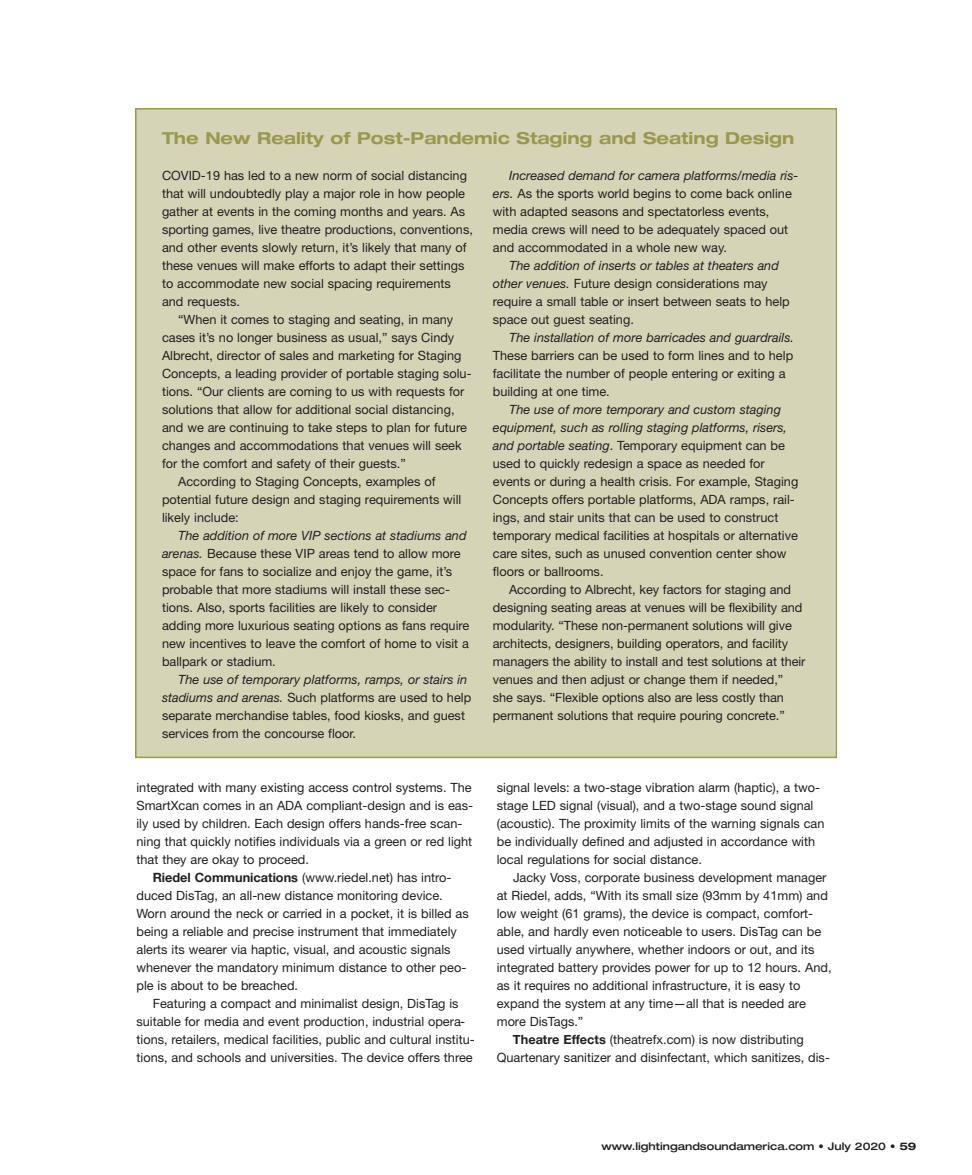
<style>
.page{position:relative;width:972px;height:1175px;background:#fff}
.page>*{position:absolute;margin:0;border:0;box-sizing:border-box;transform-origin:0 0}
.t1{font:700 expanded 16.5px "Helvetica Neue";color:#98984e}
.t2{font:12.75px/18px "Helvetica Neue";color:#231f20}
.t3{font:italic 12.75px "Helvetica Neue";color:#231f20}
.t4{font:500 expanded 10.5px "Helvetica Neue";color:#231f20}
.s1{font-style:italic}
.s2{font-weight:700}
</style>
<div class="page">
<div style="left:136px;top:110px;width:700px;height:646px;background:#d6d4b7"></div>
<p class="t1" style="left:162px;top:132px;width:634px">The New Reality of Post-Pandemic Staging and Seating Design</p>
<p class="t2" style="left:162px;top:168px;width:306px">COVID-19 has led to a new norm of social distancing</p>
<p class="t2" style="left:162px;top:186px;width:305px">that will undoubtedly play a major role in how people</p>
<p class="t2" style="left:162px;top:204px;width:305px">gather at events in the coming months and years. As</p>
<p class="t2" style="left:162px;top:222px;width:312px">sporting games, live theatre productions, conventions,</p>
<p class="t2" style="left:162px;top:240px;width:306px">and other events slowly return, it’s likely that many of</p>
<p class="t2" style="left:162px;top:258px;width:304px">these venues will make efforts to adapt their settings</p>
<p class="t2" style="left:162px;top:276px;width:290px">to accommodate new social spacing requirements</p>
<p class="t2" style="left:162px;top:294px;width:80px">and requests.</p>
<p class="t2" style="left:178px;top:312px;width:277px">“When it comes to staging and seating, in many</p>
<p class="t2" style="left:162px;top:330px;width:294px">cases it’s no longer business as usual,” says Cindy</p>
<p class="t2" style="left:162px;top:348px;width:301px">Albrecht, director of sales and marketing for Staging</p>
<p class="t2" style="left:162px;top:366px;width:311px">Concepts, a leading provider of portable staging solu-</p>
<p class="t2" style="left:162px;top:384px;width:304px">tions. “Our clients are coming to us with requests for</p>
<p class="t2" style="left:162px;top:402px;width:294px">solutions that allow for additional social distancing,</p>
<p class="t2" style="left:162px;top:420px;width:306px">and we are continuing to take steps to plan for future</p>
<p class="t2" style="left:162px;top:438px;width:301px">changes and accommodations that venues will seek</p>
<p class="t2" style="left:162px;top:456px;width:245px">for the comfort and safety of their guests.”</p>
<p class="t2" style="left:178px;top:474px;width:259px">According to Staging Concepts, examples of</p>
<p class="t2" style="left:162px;top:492px;width:301px">potential future design and staging requirements will</p>
<p class="t2" style="left:162px;top:510px;width:78px">likely include:</p>
<p class="t2" style="left:162px;top:528px;width:309px;text-indent:16px"><span class="s1">The addition of more VIP sections at stadiums and arenas.</span> Because these VIP areas tend to allow more space for fans to socialize and enjoy the game, it’s probable that more stadiums will install these sec&shy;tions. Also, sports facilities are likely to consider adding more luxurious seating options as fans require new incentives to leave the comfort of home to visit a ballpark or stadium.</p>
<p class="t2" style="left:162px;top:672px;width:311px;text-indent:16px"><span class="s1">The use of temporary platforms, ramps, or stairs in stadiums and arenas.</span> Such platforms are used to help separate merchandise tables, food kiosks, and guest services from the concourse floor.</p>
<p class="t2" style="left:136px;top:780px;width:337px">integrated with many existing access control systems. The</p>
<p class="t2" style="left:136px;top:798px;width:338px">SmartXcan comes in an ADA compliant-design and is eas-</p>
<p class="t2" style="left:136px;top:816px;width:327px">ily used by children. Each design offers hands-free scan-</p>
<p class="t2" style="left:136px;top:834px;width:337px">ning that quickly notifies individuals via a green or red light</p>
<p class="t2" style="left:137px;top:852px;width:174px">that they are okay to proceed.</p>
<p class="t2" style="left:153px;top:870px;width:300px"><span class="s2">Riedel Communications</span> (www.riedel.net) has intro-</p>
<p class="t2" style="left:137px;top:888px;width:308px">duced DisTag, an all-new distance monitoring device.</p>
<p class="t2" style="left:137px;top:906px;width:334px">Worn around the neck or carried in a pocket, it is billed as</p>
<p class="t2" style="left:137px;top:924px;width:322px">being a reliable and precise instrument that immediately</p>
<p class="t2" style="left:137px;top:942px;width:316px">alerts its wearer via haptic, visual, and acoustic signals</p>
<p class="t2" style="left:137px;top:960px;width:331px">whenever the mandatory minimum distance to other peo-</p>
<p class="t2" style="left:137px;top:978px;width:163px">ple is about to be breached.</p>
<p class="t2" style="left:153px;top:996px;width:307px">Featuring a compact and minimalist design, DisTag is</p>
<p class="t2" style="left:137px;top:1014px;width:330px">suitable for media and event production, industrial opera-</p>
<p class="t2" style="left:137px;top:1032px;width:340px">tions, retailers, medical facilities, public and cultural institu-</p>
<p class="t2" style="left:137px;top:1050px;width:338px">tions, and schools and universities. The device offers three</p>
<p class="t2" style="left:493px;top:168px;width:307px;text-indent:16px"><span class="s1">Increased demand for camera platforms/media ris&shy;ers.</span> As the sports world begins to come back online with adapted seasons and spectatorless events, media crews will need to be adequately spaced out and accommodated in a whole new way.</p>
<p class="t2" style="left:493px;top:258px;width:298px;text-indent:16px"><span class="s1">The addition of inserts or tables at theaters and other venues.</span> Future design considerations may require a small table or insert between seats to help space out guest seating.</p>
<p class="t3" style="left:509px;top:333px;width:287px">The installation of more barricades and guardrails.</p>
<p class="t2" style="left:493px;top:348px;width:302px">These barriers can be used to form lines and to help facilitate the number of people entering or exiting a building at one time.</p>
<p class="t2" style="left:493px;top:402px;width:307px;text-indent:16px"><span class="s1">The use of more temporary and custom staging equipment, such as rolling staging platforms, risers, and portable seating</span>. Temporary equipment can be used to quickly redesign a space as needed for events or during a health crisis. For example, Staging Concepts offers portable platforms, ADA ramps, rail&shy;ings, and stair units that can be used to construct temporary medical facilities at hospitals or alternative care sites, such as unused convention center show floors or ballrooms.</p>
<p class="t2" style="left:493px;top:582px;width:314px;text-indent:16px">According to Albrecht, key factors for staging and designing seating areas at venues will be flexibility and modularity. “These non-permanent solutions will give architects, designers, building operators, and facility managers the ability to install and test solutions at their venues and then adjust or change them if needed,” she says. “Flexible options also are less costly than permanent solutions that require pouring concrete.”</p>
<p class="t2" style="left:497px;top:780px;width:329px">signal levels: a two-stage vibration alarm (haptic), a two&shy;stage LED signal (visual), and a two-stage sound signal (acoustic). The proximity limits of the warning signals can be individually defined and adjusted in accordance with local regulations for social distance.</p>
<p class="t2" style="left:513px;top:870px;width:315px">Jacky Voss, corporate business development manager</p>
<p class="t2" style="left:497px;top:888px;width:333px">at Riedel, adds, “With its small size (93mm by 41mm) and</p>
<p class="t2" style="left:497px;top:906px;width:318px">low weight (61 grams), the device is compact, comfort-</p>
<p class="t2" style="left:497px;top:924px;width:326px">able, and hardly even noticeable to users. DisTag can be</p>
<p class="t2" style="left:497px;top:942px;width:319px">used virtually anywhere, whether indoors or out, and its</p>
<p class="t2" style="left:497px;top:960px;width:336px">integrated battery provides power for up to 12 hours. And,</p>
<p class="t2" style="left:497px;top:978px;width:305px">as it requires no additional infrastructure, it is easy to</p>
<p class="t2" style="left:497px;top:996px;width:311px">expand the system at any time—all that is needed are</p>
<p class="t2" style="left:497px;top:1014px;width:88px">more DisTags.”</p>
<p class="t2" style="left:513px;top:1032px;width:292px"><span class="s2">Theatre Effects</span> (theatrefx.com) is now distributing</p>
<p class="t2" style="left:497px;top:1050px;width:335px">Quartenary sanitizer and disinfectant, which sanitizes, dis-</p>
<p class="t4" style="left:601px;top:1142px;width:317px">www.lightingandsoundamerica.com • July 2020 • <span class="s2">59</span></p>
</div>
